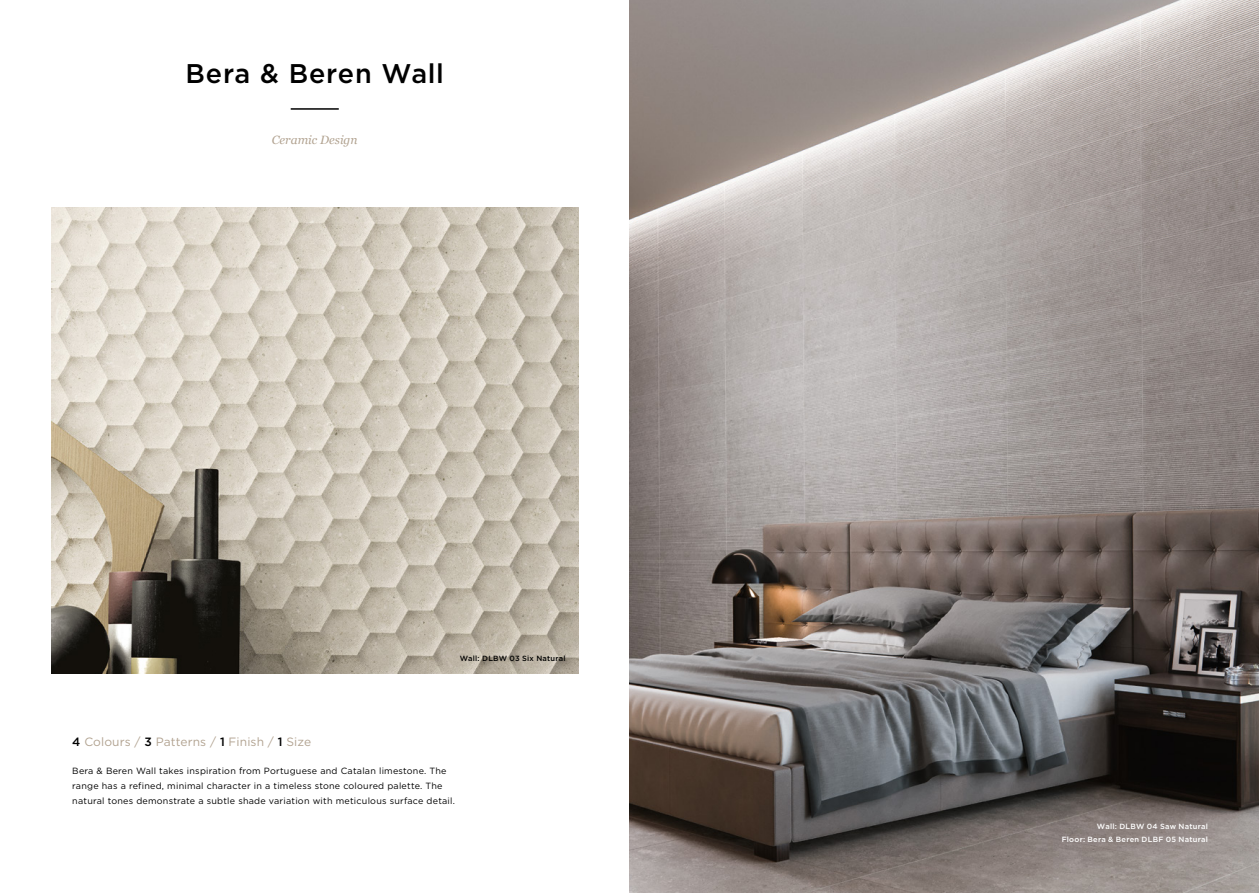
<style>
.page{position:relative;width:1259px;height:893px;background:#fff}
.page>*{position:absolute;margin:0;border:0;box-sizing:border-box;transform-origin:0 0}
.t1{font:500 27px "Gotham";letter-spacing:.03em;color:#000}
.t2{font:12px "Gotham";letter-spacing:.01em;color:#b2a391}
.hero_PF_serif_title{font:italic 12px "Georgia";color:#b2a391}
.hero_PF_serif_title-2{font:9px/15px "Gotham";letter-spacing:.025em;color:#000}
.t3{font:500 7.5px "Gotham";letter-spacing:.035em;color:#fff}
.t4{font:500 7.5px "Gotham";letter-spacing:.03em;color:#000}
.s1{font-weight:500;color:#000}
</style>
<div class="page">
<hr style="left:291px;top:108px;width:48px;height:2px;background:#000">
<img style="left:629px;top:0;width:630px;height:893px">
<img style="left:51px;top:207px;width:527px;height:467px">
<p class="t1" style="left:185px;top:55px;width:260px">Bera &amp; Beren Wall</p>
<p class="hero_PF_serif_title" style="left:272px;top:132px;width:87px">Ceramic Design</p>
<p class="t4" style="left:460px;top:654px;width:107px">Wall: DLBW 03 Six Natural</p>
<p class="t2" style="left:72px;top:734px;width:240px"><span class="s1">4</span> Colours / <span class="s1">3</span> Patterns / <span class="s1">1</span> Finish / <span class="s1">1</span> Size</p>
<p class="hero_PF_serif_title-2" style="left:72px;top:763px;width:384px">Bera &amp; Beren Wall takes inspiration from Portuguese and Catalan limestone. The range has a refined, minimal character in a timeless stone coloured palette. The natural tones demonstrate a subtle shade variation with meticulous surface detail.</p>
<p class="t3" style="left:1097px;top:821px;width:112px">Wall: DLBW 04 Saw Natural</p>
<p class="t3" style="left:1061px;top:834px;width:148px">Floor: Bera &amp; Beren DLBF 05 Natural</p>
</div>
